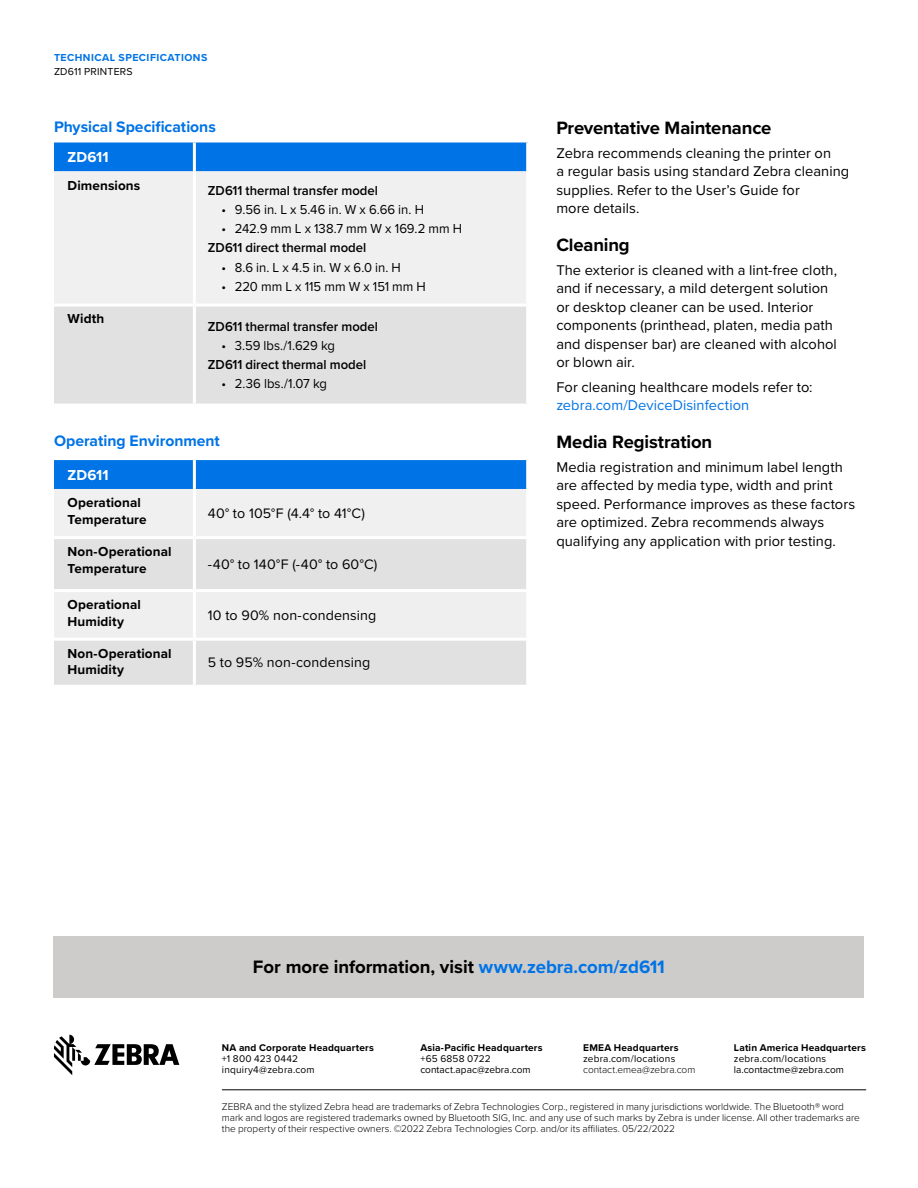
<style>
.page{position:relative;width:918px;height:1188px;background:#fff}
.page>*{position:absolute;margin:0;border:0;box-sizing:border-box;transform-origin:0 0}
.t1{font:700 18.6px "Proxima Nova";letter-spacing:-.005em;color:#000}
.t2{font:700 18.45px "Proxima Nova";letter-spacing:-.01em;color:#000}
.t3{font:700 15.75px "Proxima Nova";color:#0073e6}
.t4{font:700 15px "Proxima Nova";letter-spacing:.005em;color:#fff}
.t5{font:14.7px/18.5px "Proxima Nova";letter-spacing:.005em;color:#000}
.t6{font:14.7px "Proxima Nova";letter-spacing:.005em;color:#0073e6}
.t7{font:14.25px "Proxima Nova";letter-spacing:.01em;color:#000}
.t8{font:13.5px "Proxima Nova";color:#000}
.t9{font:700 13.5px/16.5px "Proxima Nova";letter-spacing:.01em;color:#000}
.t10{font:600 13.5px "Proxima Nova";color:#000}
.t11{font:700 10.5px "Proxima Nova";letter-spacing:.045em;color:#0073e6}
.t12{font:10.5px "Proxima Nova";letter-spacing:.02em;color:#000}
.t13{font:300 10.05px/10.8px "Proxima Nova";letter-spacing:-.005em;color:#000}
.t14{font:10.05px/10.8px "Proxima Nova";letter-spacing:.015em;color:#000}
.t15{font:700 10.05px "Proxima Nova";letter-spacing:.02em;color:#000}
.s1{color:#0073e6}
</style>
<div class="page">
<div style="left:54px;top:142px;width:474px;height:29px;background:#0073e6"></div>
<div style="left:54px;top:171px;width:472px;height:132px;background:#f0f0f0"></div>
<div style="left:54px;top:307px;width:472px;height:97px;background:#e2e1e1"></div>
<hr style="left:193px;top:171px;width:3px;height:133px;background:#fff">
<hr style="left:193px;top:307px;width:3px;height:97px;background:#fff">
<hr style="left:193px;top:143px;width:3px;height:28px;background:#fff">
<hr style="left:526px;top:143px;width:3px;height:28px;background:#fff">
<svg style="left:54px;top:460px;width:472px;height:76px"></svg>
<div style="left:54px;top:539px;width:472px;height:146px;background:#e2e1e1"></div>
<div style="left:54px;top:592px;width:472px;height:46px;background:#efefef"></div>
<hr style="left:193px;top:489px;width:3px;height:47px;background:#fff">
<hr style="left:193px;top:539px;width:3px;height:50px;background:#fff">
<hr style="left:54px;top:589px;width:140px;height:3px;background:#fff">
<hr style="left:194px;top:589px;width:335px;height:3px;background:#fff">
<hr style="left:193px;top:592px;width:3px;height:46px;background:#fff">
<hr style="left:54px;top:638px;width:140px;height:3px;background:#fff">
<hr style="left:194px;top:638px;width:335px;height:3px;background:#fff">
<hr style="left:193px;top:641px;width:3px;height:44px;background:#fff">
<hr style="left:193px;top:460px;width:3px;height:29px;background:#fff">
<svg style="left:54px;top:1035px;width:125px;height:40px"></svg>
<hr style="left:222px;top:1090px;width:644px;height:1px;background:#000">
<div style="left:54px;top:936px;width:810px;height:62px;background:#cdccca"></div>
<p class="t11" style="left:54px;top:50px;width:155px">TECHNICAL SPECIFICATIONS</p>
<p class="t12" style="left:54px;top:64px;width:80px">ZD611 PRINTERS</p>
<p class="t3" style="left:54px;top:115px;width:163px">Physical Specifications</p>
<p class="t4" style="left:68px;top:146px;width:42px">ZD611</p>
<p class="t9" style="left:68px;top:177px;width:74px">Dimensions</p>
<p class="t9" style="left:68px;top:310px;width:38px">Width</p>
<p class="t10" style="left:208px;top:180px;width:172px">ZD611 thermal transfer model</p>
<p class="t8" style="left:221px;top:199px;width:204px">• 9.56 in. L x 5.46 in. W x 6.66 in. H</p>
<p class="t8" style="left:221px;top:219px;width:242px">• 242.9 mm L x 138.7 mm W x 169.2 mm H</p>
<p class="t10" style="left:208px;top:238px;width:160px">ZD611 direct thermal model</p>
<p class="t8" style="left:221px;top:257px;width:181px">• 8.6 in. L x 4.5 in. W x 6.0 in. H</p>
<p class="t8" style="left:221px;top:276px;width:206px">• 220 mm L x 115 mm W x 151 mm H</p>
<p class="t10" style="left:208px;top:316px;width:172px">ZD611 thermal transfer model</p>
<p class="t8" style="left:221px;top:335px;width:115px">• 3.59 lbs./1.629 kg</p>
<p class="t10" style="left:208px;top:355px;width:160px">ZD611 direct thermal model</p>
<p class="t8" style="left:221px;top:374px;width:107px">• 2.36 lbs./1.07 kg</p>
<p class="t3" style="left:54px;top:429px;width:167px">Operating Environment</p>
<p class="t4" style="left:68px;top:463px;width:42px">ZD611</p>
<p class="t9" style="left:68px;top:494px;width:81px">Operational<br>Temperature</p>
<p class="t7" style="left:208px;top:503px;width:159px">40° to 105°F (4.4° to 41°C)</p>
<p class="t9" style="left:68px;top:543px;width:106px">Non-Operational<br>Temperature</p>
<p class="t7" style="left:208px;top:553px;width:171px">-40° to 140°F (-40° to 60°C)</p>
<p class="t9" style="left:68px;top:596px;width:75px">Operational<br>Humidity</p>
<p class="t7" style="left:208px;top:604px;width:170px">10 to 90% non-condensing</p>
<p class="t9" style="left:68px;top:645px;width:106px">Non-Operational<br>Humidity</p>
<p class="t7" style="left:208px;top:652px;width:164px">5 to 95% non-condensing</p>
<p class="t2" style="left:556px;top:114px;width:217px">Preventative Maintenance</p>
<p class="t5" style="left:556px;top:143px;width:294px">Zebra recommends cleaning the printer on<br>a regular basis using standard Zebra cleaning supplies. Refer to the User’s Guide for<br>more details.</p>
<p class="t2" style="left:556px;top:231px;width:75px">Cleaning</p>
<p class="t5" style="left:556px;top:260px;width:282px">The exterior is cleaned with a lint-free cloth, and if necessary, a mild detergent solution or desktop cleaner can be used. Interior components (printhead, platen, media path and dispenser bar) are cleaned with alcohol or blown air.</p>
<p class="t5" style="left:556px;top:377px;width:258px">For cleaning healthcare models refer to:</p>
<p class="t6" style="left:556px;top:394px;width:194px">zebra.com/DeviceDisinfection</p>
<p class="t2" style="left:556px;top:428px;width:157px">Media Registration</p>
<p class="t5" style="left:556px;top:457px;width:300px">Media registration and minimum label length are affected by media type, width and print speed. Performance improves as these factors are optimized. Zebra recommends always qualifying any application with prior testing.</p>
<p class="t1" style="left:253px;top:953px;width:413px">For more information, visit <span class="s1">www.zebra.com/zd611</span></p>
<p class="t15" style="left:222px;top:1040px;width:153px">NA and Corporate Headquarters</p>
<p class="t14" style="left:222px;top:1053px;width:94px">+1 800 423 0442 inquiry4@zebra.com</p>
<p class="t15" style="left:420px;top:1041px;width:124px">Asia-Pacific Headquarters</p>
<p class="t14" style="left:420px;top:1053px;width:112px">+65 6858 0722 contact.apac@zebra.com</p>
<p class="t15" style="left:583px;top:1041px;width:97px">EMEA Headquarters</p>
<p class="t14" style="left:583px;top:1053px;width:94px">zebra.com/locations</p>
<p class="t13" style="left:583px;top:1064px;width:114px">contact.emea@zebra.com</p>
<p class="t15" style="left:734px;top:1041px;width:133px">Latin America Headquarters</p>
<p class="t14" style="left:734px;top:1053px;width:112px">zebra.com/locations la.contactme@zebra.com</p>
<p class="t13" style="left:222px;top:1101px;width:639px">ZEBRA and the stylized Zebra head are trademarks of Zebra Technologies Corp., registered in many jurisdictions worldwide. The Bluetooth® word mark and logos are registered trademarks owned by Bluetooth SIG, Inc. and any use of such marks by Zebra is under license. All other trademarks are the property of their respective owners. ©2022 Zebra Technologies Corp. and/or its affiliates. 05/22/2022</p>
</div>
